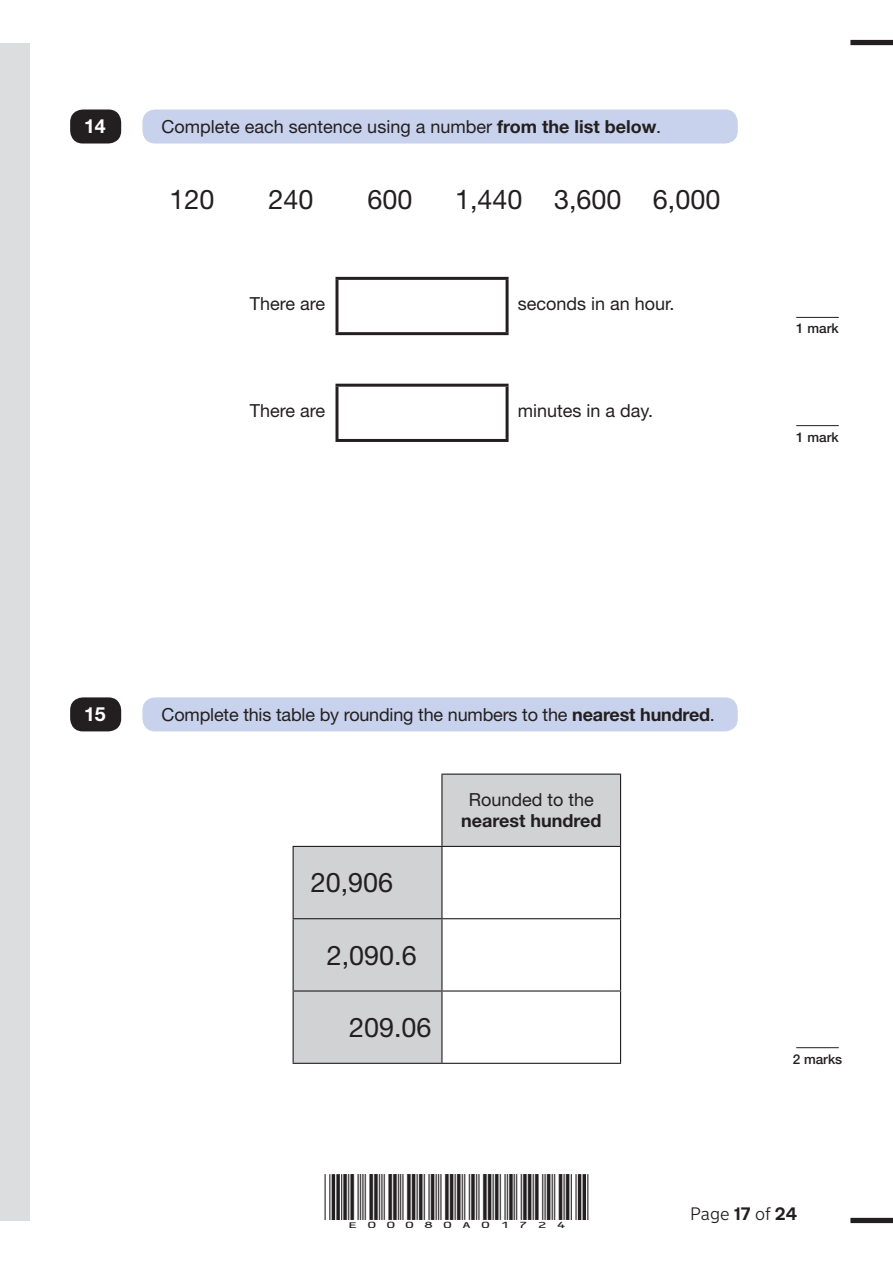
<style>
.page{position:relative;width:893px;height:1263px;background:#fff}
.page>*{position:absolute;margin:0;border:0;box-sizing:border-box;transform-origin:0 0}
.t1{font:27px "Helvetica Neue LT Std";color:#231f20}
.t2{font:700 19.5px "Helvetica Neue LT Std";color:#fff}
.t3{font:18px "Helvetica Neue LT Std";color:#231f20}
.t4{font:700 18px/21px "Helvetica Neue LT Std";color:#231f20;text-align:center}
.t5{font:300 18px "New Transport";color:#231f20}
.t6{font:15px "ID Automation HC39 M";color:#231f20;scale:1.3 1}
.t7{font:500 13.5px "Helvetica Neue LT Std";color:#231f20}
.s1{font-weight:700}
.s2{font-weight:400}
</style>
<div class="page">
<div style="left:142px;top:109px;width:596px;height:35px;background:#c8d2ec;border-radius:13px"></div>
<svg style="left:338px;top:280px;width:168px;height:52px"></svg>
<hr style="left:335px;top:277px;width:174px;height:3px;background:#231f20">
<hr style="left:335px;top:280px;width:3px;height:52px;background:#231f20">
<hr style="left:335px;top:332px;width:174px;height:3px;background:#231f20">
<hr style="left:506px;top:280px;width:3px;height:52px;background:#231f20">
<svg style="left:338px;top:387px;width:168px;height:52px"></svg>
<hr style="left:335px;top:384px;width:174px;height:3px;background:#231f20">
<hr style="left:335px;top:387px;width:3px;height:52px;background:#231f20">
<hr style="left:335px;top:439px;width:174px;height:3px;background:#231f20">
<hr style="left:506px;top:387px;width:3px;height:52px;background:#231f20">
<div style="left:70px;top:109px;width:51px;height:35px;background:#231f20;border-radius:13px"></div>
<hr style="left:796px;top:317px;width:43px;height:1px;background:#231f20">
<hr style="left:796px;top:425px;width:43px;height:1px;background:#231f20">
<div style="left:142px;top:697px;width:596px;height:34px;background:#c8d2ec;border-radius:13px"></div>
<svg style="left:293px;top:775px;width:327px;height:288px"></svg>
<hr style="left:441px;top:773px;width:180px;height:2px;background:#231f20">
<hr style="left:441px;top:775px;width:1px;height:71px;background:#231f20">
<hr style="left:620px;top:775px;width:1px;height:71px;background:#231f20">
<hr style="left:293px;top:846px;width:149px;height:1px;background:#231f20">
<hr style="left:293px;top:847px;width:1px;height:71px;background:#231f20">
<hr style="left:442px;top:846px;width:179px;height:1px;background:#231f20">
<hr style="left:441px;top:847px;width:1px;height:71px;background:#231f20">
<hr style="left:620px;top:847px;width:1px;height:71px;background:#231f20">
<hr style="left:293px;top:918px;width:149px;height:1px;background:#231f20">
<hr style="left:293px;top:919px;width:1px;height:71px;background:#231f20">
<hr style="left:442px;top:918px;width:179px;height:1px;background:#231f20">
<hr style="left:441px;top:919px;width:1px;height:71px;background:#231f20">
<hr style="left:620px;top:919px;width:1px;height:71px;background:#231f20">
<hr style="left:293px;top:990px;width:149px;height:1px;background:#231f20">
<hr style="left:293px;top:991px;width:1px;height:72px;background:#231f20">
<hr style="left:442px;top:990px;width:179px;height:1px;background:#231f20">
<hr style="left:441px;top:991px;width:1px;height:72px;background:#231f20">
<hr style="left:620px;top:991px;width:1px;height:72px;background:#231f20">
<hr style="left:293px;top:1063px;width:149px;height:1px;background:#231f20">
<hr style="left:442px;top:1063px;width:179px;height:1px;background:#231f20">
<div style="left:70px;top:697px;width:51px;height:34px;background:#231f20;border-radius:13px"></div>
<hr style="left:796px;top:1047px;width:43px;height:1px;background:#231f20">
<div style="left:850px;top:1218px;width:43px;height:5px;background:#231f20"></div>
<div style="left:850px;top:40px;width:43px;height:5px;background:#231f20"></div>
<hr style="left:341px;top:1174px;width:1px;height:46px;background:#231f20">
<hr style="left:329px;top:1174px;width:1px;height:46px;background:#231f20">
<hr style="left:325px;top:1174px;width:1px;height:46px;background:#231f20">
<svg style="left:336px;top:1174px;width:4px;height:46px"></svg>
<hr style="left:332px;top:1174px;width:3px;height:46px;background:#231f20">
<hr style="left:587px;top:1174px;width:1px;height:46px;background:#231f20">
<hr style="left:575px;top:1174px;width:2px;height:46px;background:#231f20">
<hr style="left:571px;top:1174px;width:1px;height:46px;background:#231f20">
<hr style="left:583px;top:1174px;width:3px;height:46px;background:#231f20">
<hr style="left:578px;top:1174px;width:3px;height:46px;background:#231f20">
<div style="left:0;top:43px;width:30px;height:1177px;background:#dcdddf"></div>
<p class="t2" style="left:84px;top:114px;width:23px">14</p>
<p class="t3" style="left:162px;top:116px;width:501px">Complete each sentence using a number <span class="s1">from the list below</span>.</p>
<p class="t1" style="left:169px;top:183px;width:47px">120</p>
<p class="t1" style="left:268px;top:183px;width:47px">240</p>
<p class="t1" style="left:367px;top:183px;width:47px">600</p>
<p class="t1" style="left:455px;top:183px;width:267px">1,440 3,600 6,000</p>
<p class="t3" style="left:250px;top:293px;width:77px">There are</p>
<p class="t3" style="left:518px;top:293px;width:158px">seconds in an hour.</p>
<p class="t3" style="left:250px;top:400px;width:77px">There are</p>
<p class="t3" style="left:518px;top:400px;width:137px">minutes in a day.</p>
<p class="t7" style="left:796px;top:320px;width:44px">1 mark</p>
<p class="t7" style="left:796px;top:429px;width:44px">1 mark</p>
<p class="t2" style="left:84px;top:702px;width:23px">15</p>
<p class="t3" style="left:162px;top:704px;width:555px">Complete this table by rounding the numbers to the <span class="s1">nearest hundred</span>.</p>
<p class="t1" style="left:311px;top:866px;width:84px">20,906</p>
<p class="t1" style="left:327px;top:939px;width:92px">2,090.6</p>
<p class="t1" style="left:349px;top:1011px;width:84px">209.06</p>
<p class="t4" style="left:461px;top:789px;width:142px"><span class="s2">Rounded to the </span>nearest hundred</p>
<p class="t6" style="left:343px;top:1206px;width:176px">E00080A01724</p>
<p class="t7" style="left:793px;top:1051px;width:51px">2 marks</p>
<p class="t5" style="left:690px;top:1203px;width:109px">Page <span class="s1">17</span> of <span class="s1">24</span></p>
</div>
